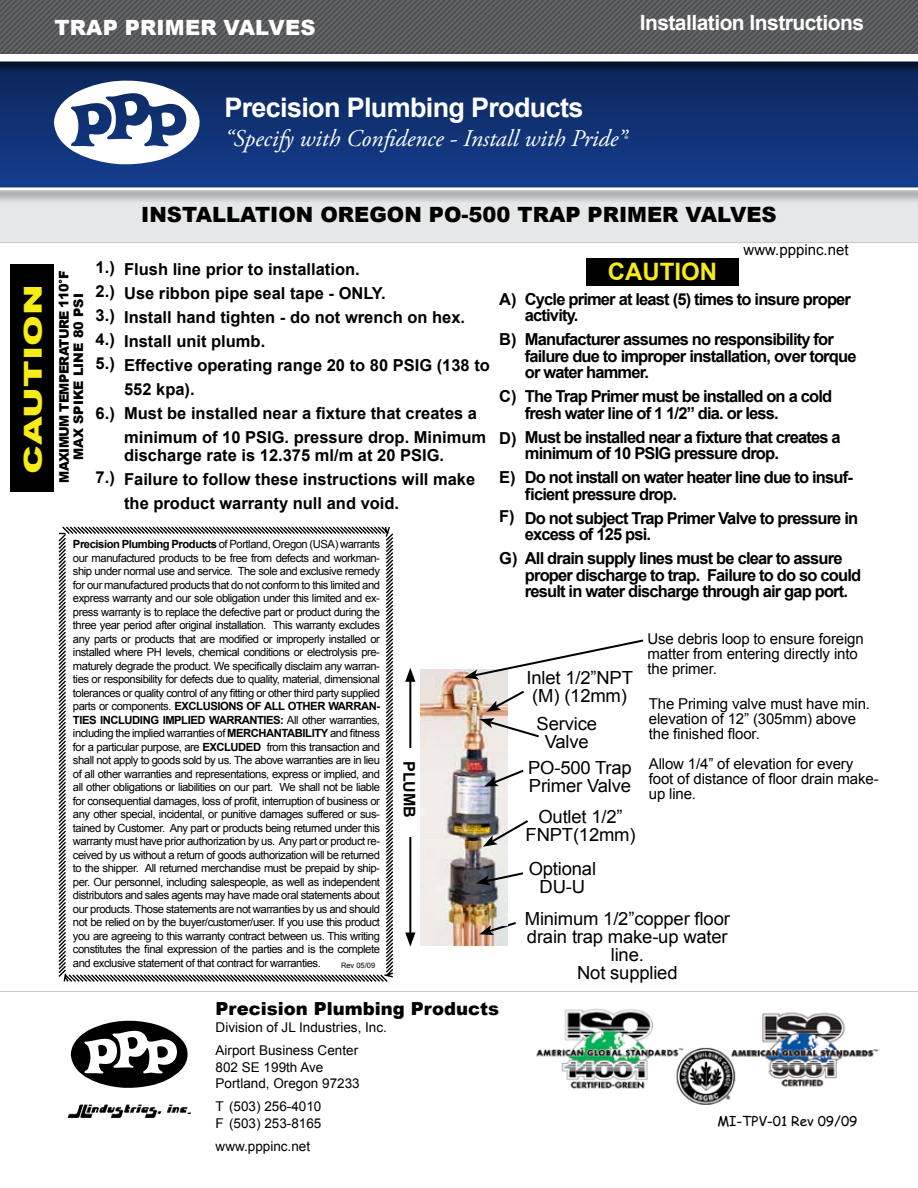
<style>
.page{position:relative;width:918px;height:1188px;background:#fff}
.page>*{position:absolute;margin:0;border:0;box-sizing:border-box;transform-origin:0 0}
.t1{font:700 27px "Arial";letter-spacing:-.025em;color:#fff}
.t2{font:900 24.75px "Arial";color:#f7ec16;scale:1.49 1}
.t3{font:italic 24px "Adobe Garamond Pro";color:#fff}
.t4{font:700 24px "Arial";color:#f7ec16}
.t5{font:900 21px "Arial";color:#000}
.t6{font:700 21px "Arial";letter-spacing:-.025em;color:#fff}
.t7{font:900 21px "Arial";letter-spacing:.01em;color:#fff}
.t8{font:18px/18px "Arial";letter-spacing:-.01em;color:#000;text-align:center}
.t9{font:900 18px "Arial";color:#000}
.t10{font:700 16.5px/16.5px "Arial";letter-spacing:-.05em;color:#000}
.t11{font:700 16.5px/24px "Arial";color:#000}
.t12{font:700 16.05px "Arial";letter-spacing:-.005em;color:#000}
.t13{font:15px/15px "Arial";letter-spacing:-.01em;color:#000}
.t14{font:13.5px/16.5px "Arial";color:#000}
.t15{font:13.5px "Comic Sans MS";color:#000}
.t16{font:900 13.2px/14.4px "Arial";letter-spacing:-.05em;color:#000;text-align:center}
.t17{font:11.25px/13.5px "Arial";letter-spacing:-.04em;color:#000;text-align:justify}
.t18{font:7.5px "Arial";color:#000}
.s1{font-size:13.95px}
.s2{font-weight:700}
</style>
<div class="page">
<div style="left:0;top:165px;width:918px;height:20px;background:#133c8a"></div>
<div style="left:0;top:204px;width:918px;height:39px;background:#e6e7e8"></div>
<svg style="left:0;top:0;width:918px;height:165px;background:#364a70"></svg>
<div style="left:0;top:51px;width:918px;height:24px;background:#000;opacity:.75"></div>
<div style="left:0;top:54px;width:918px;height:8px;background:#fff"></div>
<div style="left:0;top:185px;width:918px;height:19px;background:#000;opacity:.75"></div>
<hr style="left:0;top:188px;width:918px;height:2px;background:#fff">
<hr style="left:0;top:991px;width:918px;height:1px;background:#c7c8ca">
<img style="left:80px;top:1104px;width:93px;height:14px">
<svg style="left:71px;top:1020px;width:117px;height:68px"></svg>
<svg style="left:58px;top:526px;width:336px;height:456px"></svg>
<div style="left:586px;top:258px;width:153px;height:27px;background:#000"></div>
<div style="left:11px;top:264px;width:43px;height:228px;background:#000"></div>
<img style="left:421px;top:670px;width:87px;height:276px">
<svg style="left:486px;top:689px;width:38px;height:23px"></svg>
<svg style="left:484px;top:768px;width:40px;height:19px"></svg>
<svg style="left:483px;top:818px;width:45px;height:29px"></svg>
<svg style="left:476px;top:871px;width:48px;height:14px"></svg>
<hr style="left:409px;top:679px;width:2px;height:257px;background:#000">
<svg style="left:405px;top:668px;width:10px;height:14px"></svg>
<svg style="left:405px;top:933px;width:10px;height:14px"></svg>
<div style="left:407px;top:748px;width:7px;height:89px;background:#fff"></div>
<hr style="left:432px;top:850px;width:21px;height:2px;background:#f1ece6">
<svg style="left:450px;top:846px;width:14px;height:10px"></svg>
<div style="left:423px;top:839px;width:38px;height:9px;background:#f2efea"></div>
<svg style="left:479px;top:920px;width:37px;height:15px"></svg>
<svg style="left:464px;top:639px;width:180px;height:41px"></svg>
<div style="left:493px;top:727px;width:15px;height:21px;background:#eee9e5"></div>
<svg style="left:480px;top:718px;width:59px;height:21px"></svg>
<div style="left:496px;top:919px;width:11px;height:6px;background:#e2e8e8"></div>
<img style="left:536px;top:1008px;width:344px;height:97px">
<h3 class="t7" style="left:54px;top:12px;width:263px">TRAP PRIMER VALVES</h3>
<h3 class="t6" style="left:640px;top:8px;width:226px">Installation Instructions</h3>
<h1 class="t1" style="left:224px;top:88px;width:361px">Precision Plumbing Products</h1>
<h3 class="t3" style="left:224px;top:124px;width:404px">“Specify with Confidence - Install with Pride”<span class="s1">®</span></h3>
<h2 class="t2" style="left:15px;top:474px;width:129px;rotate:-90deg">CAUTION</h2>
<h3 class="t5" style="left:141px;top:199px;width:637px">INSTALLATION OREGON PO-500 TRAP PRIMER VALVES</h3>
<p class="t16" style="left:56px;top:483px;width:214px;rotate:-90deg">MAXIMUM TEMPERATURE 110°F<br>MAX SPIKE LINE 80 PSI</p>
<h3 class="t10" style="left:96px;top:255px;width:21px;line-height:24px;text-align:justify">1.)<br>2.)<br>3.)<br>4.)<br>5.)</h3>
<h3 class="t10" style="left:96px;top:405px;width:21px">6.)</h3>
<h3 class="t10" style="left:96px;top:469px;width:21px">7.)</h3>
<p class="t11" style="left:124px;top:257px;width:367px">Flush line prior to installation.<br>Use ribbon pipe seal tape - ONLY.<br>Install hand tighten - do not wrench on hex.<br>Install unit plumb.<br>Effective operating range 20 to 80 PSIG (138 to 552 kpa).<br>Must be installed near a fixture that creates a minimum of 10 PSIG. pressure drop. Minimum</p>
<h3 class="t11" style="left:124px;top:443px;width:353px">discharge rate is 12.375 ml/m at 20 PSIG.<br>Failure to follow these instructions will make the product warranty null and void.</h3>
<p class="t17" style="left:73px;top:537px;width:309px"><span class="s2">Precision Plumbing Products</span> of Portland, Oregon (USA) warrants our manufactured products to be free from defects and workman&shy;ship under normal use and service. The sole and exclusive remedy for our manufactured products that do not conform to this limited and express warranty and our sole obligation under this limited and ex&shy;press warranty is to replace the defective part or product during the three year period after original installation. This warranty excludes any parts or products that are modified or improperly installed or installed where PH levels, chemical conditions or electrolysis pre&shy;maturely degrade the product. We specifically disclaim any warran&shy;ties or responsibility for defects due to quality, material, dimensional tolerances or quality control of any fitting or other third party supplied parts or components. <span class="s2">EXCLUSIONS OF ALL OTHER WARRAN-TIES INCLUDING IMPLIED WARRANTIES:</span> All other warranties, including the implied warranties of <span class="s2">MERCHANTABILITY</span> and fitness for a particular purpose, are <span class="s2">EXCLUDED</span> from this transaction and shall not apply to goods sold by us. The above warranties are in lieu of all other warranties and representations, express or implied, and all other obligations or liabilities on our part. We shall not be liable for consequential damages, loss of profit, interruption of business or any other special, incidental, or punitive damages suffered or sus&shy;tained by Customer. Any part or products being returned under this warranty must have prior authorization by us. Any part or product re&shy;ceived by us without a return of goods authorization will be returned to the shipper. All returned merchandise must be prepaid by ship&shy;per. Our personnel, including salespeople, as well as independent distributors and sales agents may have made oral statements about our products. Those statements are not warranties by us and should not be relied on by the buyer/customer/user. If you use this product you are agreeing to this warranty contract between us. This writing constitutes the final expression of the parties and is the complete and exclusive statement of that contract for warranties.</p>
<p class="t18" style="left:341px;top:960px;width:36px">Rev 05/09</p>
<h3 class="t12" style="left:421px;top:761px;width:59px;rotate:90deg">PLUMB</h3>
<h3 class="t4" style="left:608px;top:255px;width:111px">CAUTION</h3>
<h3 class="t13" style="left:744px;top:242px;width:107px">www.pppinc.net</h3>
<h3 class="t10" style="left:525px;top:291px;width:328px">Cycle primer at least (5) times to insure proper activity.</h3>
<h3 class="t10" style="left:525px;top:331px;width:333px">Manufacturer assumes no responsibility for failure due to improper installation, over torque or water hammer.</h3>
<h3 class="t10" style="left:525px;top:388px;width:309px">The Trap Primer must be installed on a cold fresh water line of 1 1/2” dia. or less.</h3>
<h3 class="t10" style="left:525px;top:429px;width:317px">Must be installed near a fixture that creates a minimum of 10 PSIG pressure drop.</h3>
<h3 class="t10" style="left:525px;top:469px;width:330px">Do not install on water heater line due to insuf&shy;ficient pressure drop.</h3>
<h3 class="t10" style="left:525px;top:510px;width:335px">Do not subject Trap Primer Valve to pressure in excess of 125 psi.</h3>
<h3 class="t10" style="left:525px;top:550px;width:338px;text-indent:-26px">G) All drain supply lines must be clear to assure proper discharge to trap. Failure to do so could result in water discharge through air gap port.</h3>
<h3 class="t10" style="left:499px;top:291px;width:19px">A)</h3>
<h3 class="t10" style="left:499px;top:331px;width:19px">B)</h3>
<h3 class="t10" style="left:499px;top:388px;width:19px">C)</h3>
<h3 class="t10" style="left:499px;top:430px;width:19px">D)</h3>
<h3 class="t10" style="left:499px;top:469px;width:18px">E)</h3>
<h3 class="t10" style="left:499px;top:508px;width:17px">F)</h3>
<h3 class="t8" style="left:527px;top:669px;width:108px">Inlet 1/2”NPT (M) (12mm)</h3>
<h3 class="t8" style="left:537px;top:714px;width:62px">Service<br>Valve</h3>
<h3 class="t8" style="left:528px;top:759px;width:105px;text-align:left">PO-500 Trap<br>Primer Valve</h3>
<h3 class="t8" style="left:526px;top:808px;width:112px">Outlet 1/2”<br>FNPT(12mm)</h3>
<h3 class="t8" style="left:529px;top:859px;width:69px">Optional<br>DU-U</h3>
<h3 class="t13" style="left:648px;top:631px;width:218px">Use debris loop to ensure foreign matter from entering directly into the primer.</h3>
<h3 class="t13" style="left:649px;top:696px;width:223px">The Priming valve must have min. elevation of 12” (305mm) above the finished floor.</h3>
<h3 class="t13" style="left:649px;top:756px;width:231px">Allow 1/4” of elevation for every foot of distance of floor drain make&shy;up line.</h3>
<h3 class="t8" style="left:525px;top:909px;width:207px">Minimum 1/2”copper floor drain trap make-up water line.<br>Not supplied</h3>
<h3 class="t9" style="left:216px;top:996px;width:285px">Precision Plumbing Products</h3>
<p class="t14" style="left:216px;top:1015px;width:173px;line-height:23.2px">Division of JL Industries, Inc.<br>Airport Business Center</p>
<p class="t14" style="left:216px;top:1059px;width:146px">802 SE 199th Ave<br>Portland, Oregon 97233</p>
<p class="t14" style="left:216px;top:1098px;width:107px">T (503) 256-4010<br>F (503) 253-8165</p>
<p class="t14" style="left:216px;top:1138px;width:96px">www.pppinc.net</p>
<p class="t15" style="left:717px;top:1112px;width:142px">MI-TPV-01 Rev 09/09</p>
</div>
